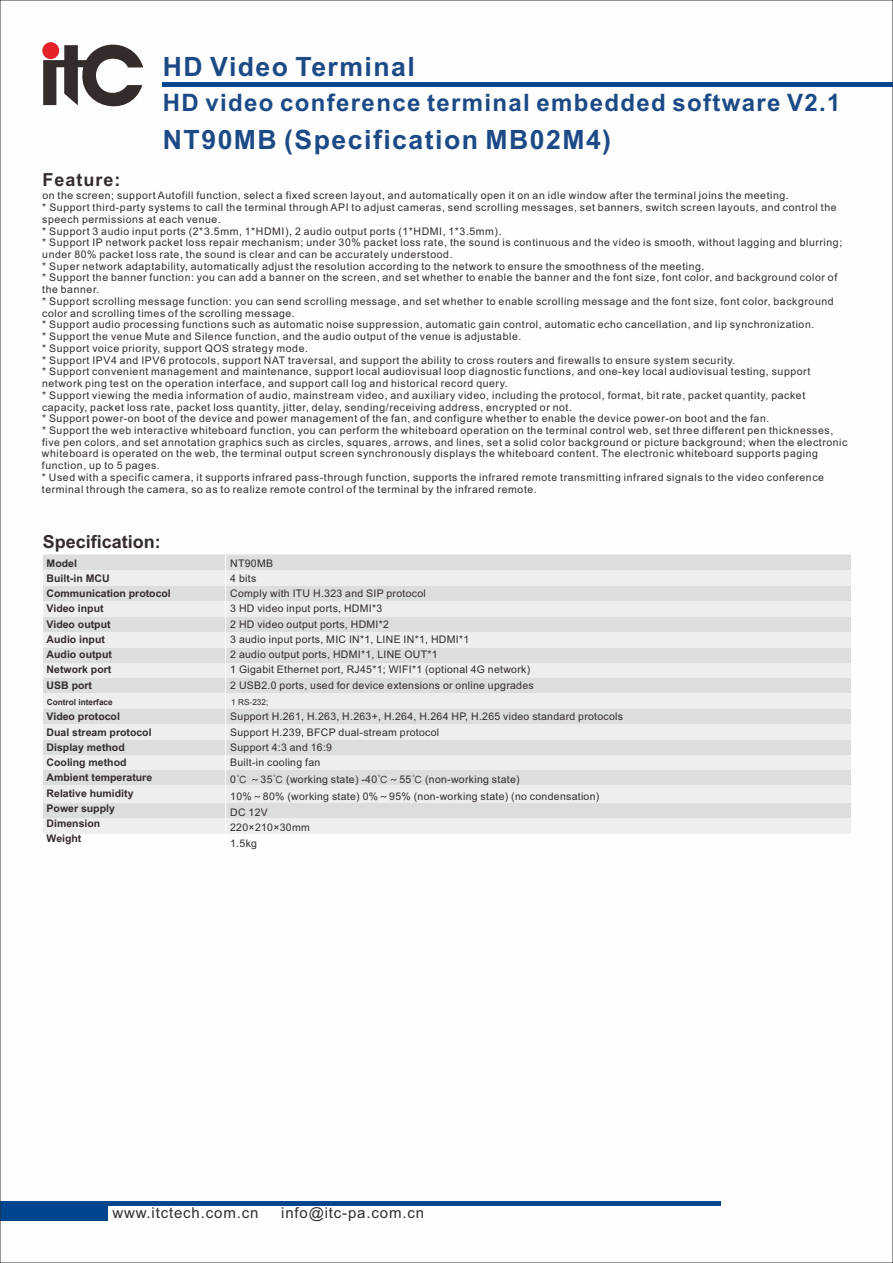
<style>
.page{position:relative;width:893px;height:1263px;background:#fff}
.page>*{position:absolute;margin:0;border:0;box-sizing:border-box;transform-origin:0 0}
.t1{font:700 26.55px "Arial";letter-spacing:.055em;color:#1b4a86}
.t2{font:700 24px "Arial";letter-spacing:.055em;color:#1b4a86}
.t3{font:700 18px "Arial";color:#332c2b}
.t4{font:700 18px "Arial";letter-spacing:.055em;color:#332c2b}
.t5{font:15px "Arial";letter-spacing:.055em;color:#332c2b}
.t6{font:10.5px/11.7px "Arial";letter-spacing:.055em;color:#332c2b}
.t7{font:10.5px/15.3px "Arial";letter-spacing:.03em;color:#332c2b}
.t8{font:700 10.5px/15.3px "Arial";color:#332c2b}
.t9{font:700 8.25px "Arial";color:#322b2a}
.t10{font:8.25px "Arial";color:#322b2a}
.s1{font-family:"Sim Hei"}
.s2{font-family:"Microsoft Ya Hei UI"}
</style>
<div class="page">
<hr style="left:0;top:1202px;width:720px;height:4px;background:#00468e">
<div style="left:0;top:1202px;width:108px;height:18px;background:#00468e"></div>
<hr style="left:163px;top:82px;width:730px;height:4px;background:#00468e">
<svg style="left:43px;top:42px;width:100px;height:65px"></svg>
<div style="left:43px;top:555px;width:807px;height:279px;background:#eeeeef"></div>
<div style="left:43px;top:555px;width:807px;height:15px;background:#dcdddd"></div>
<div style="left:43px;top:586px;width:807px;height:15px;background:#dcdddd"></div>
<div style="left:43px;top:617px;width:807px;height:15px;background:#dcdddd"></div>
<div style="left:43px;top:648px;width:807px;height:15px;background:#dcdddd"></div>
<div style="left:43px;top:678px;width:807px;height:15px;background:#dcdddd"></div>
<div style="left:43px;top:709px;width:807px;height:14px;background:#dcdddd"></div>
<div style="left:43px;top:740px;width:807px;height:15px;background:#dcdddd"></div>
<div style="left:43px;top:770px;width:807px;height:15px;background:#dcdddd"></div>
<div style="left:43px;top:803px;width:807px;height:15px;background:#dcdddd"></div>
<hr style="left:225px;top:555px;width:1px;height:279px;background:#fefefe">
<h1 class="t1" style="left:163px;top:56px;width:253px">HD Video Terminal</h1>
<h2 class="t2" style="left:163px;top:94px;width:679px">HD video conference terminal embedded software V2.1</h2>
<h1 class="t1" style="left:163px;top:130px;width:450px">NT90MB (Specification MB02M4)</h1>
<h3 class="t4" style="left:42px;top:173px;width:80px">Feature:</h3>
<p class="t6" style="left:42px;top:191px;width:807px">on the screen; support Autofill function, select a fixed screen layout, and automatically open it on an idle window after the terminal joins the meeting.<br>* Support third-party systems to call the terminal through API to adjust cameras, send scrolling messages, set banners, switch screen layouts, and control the speech permissions at each venue.<br>* Support 3 audio input ports (2*3.5mm, 1*HDMI), 2 audio output ports (1*HDMI, 1*3.5mm).<br>* Support IP network packet loss repair mechanism; under 30% packet loss rate, the sound is continuous and the video is smooth, without lagging and blurring; under 80% packet loss rate, the sound is clear and can be accurately understood.<br>* Super network adaptability, automatically adjust the resolution according to the network to ensure the smoothness of the meeting.<br>* Support the banner function: you can add a banner on the screen, and set whether to enable the banner and the font size, font color, and background color of the banner.<br>* Support scrolling message function: you can send scrolling message, and set whether to enable scrolling message and the font size, font color, background color and scrolling times of the scrolling message.<br>* Support audio processing functions such as automatic noise suppression, automatic gain control, automatic echo cancellation, and lip synchronization.<br>* Support the venue Mute and Silence function, and the audio output of the venue is adjustable.<br>* Support voice priority, support QOS strategy mode.<br>* Support IPV4 and IPV6 protocols, support NAT traversal, and support the ability to cross routers and firewalls to ensure system security.<br>* Support convenient management and maintenance, support local audiovisual loop diagnostic functions, and one-key local audiovisual testing, support network ping test on the operation interface, and support call log and historical record query.<br>* Support viewing the media information of audio, mainstream video, and auxiliary video, including the protocol, format, bit rate, packet quantity, packet capacity, packet loss rate, packet loss quantity, jitter, delay, sending/receiving address, encrypted or not.<br>* Support power-on boot of the device and power management of the fan, and configure whether to enable the device power-on boot and the fan.<br>* Support the web interactive whiteboard function, you can perform the whiteboard operation on the terminal control web, set three different pen thicknesses, five pen colors, and set annotation graphics such as circles, squares, arrows, and lines, set a solid color background or picture background; when the electronic whiteboard is operated on the web, the terminal output screen synchronously displays the whiteboard content. The electronic whiteboard supports paging function, up to 5 pages.<br>* Used with a specific camera, it supports infrared pass-through function, supports the infrared remote transmitting infrared signals to the video conference terminal through the camera, so as to realize remote control of the terminal by the infrared remote.</p>
<h3 class="t3" style="left:43px;top:535px;width:120px">Specification:</h3>
<p class="t8" style="left:47px;top:556px;width:126px">Model<br>Built-in MCU<br>Communication protocol<br>Video input<br>Video output<br>Audio input<br>Audio output<br>Network port<br>USB port</p>
<p class="t8" style="left:47px;top:710px;width:107px">Video protocol<br>Dual stream protocol<br>Display method<br>Cooling method<br>Ambient temperature<br>Relative humidity<br>Power supply<br>Dimension<br>Weight</p>
<p class="t7" style="left:230px;top:556px;width:305px">NT90MB<br>4 bits<br>Comply with ITU H.323 and SIP protocol<br>3 HD video input ports, HDMI*3<br>2 HD video output ports, HDMI*2<br>3 audio input ports, MIC IN*1, LINE IN*1, HDMI*1<br>2 audio output ports, HDMI*1, LINE OUT*1<br>1 Gigabit Ethernet port, RJ45*1; WIFI*1 (optional 4G network)<br>2 USB2.0 ports, used for device extensions or online upgrades</p>
<p class="t7" style="left:230px;top:710px;width:394px">Support H.261, H.263, H.263+, H.264, H.264 HP, H.265 video standard protocols Support H.239, BFCP dual-stream protocol<br>Support 4:3 and 16:9<br>Built-in cooling fan</p>
<p class="t7" style="left:230px;top:771px;width:371px;line-height:17.4px">0<span class="s1">℃</span> <span class="s2">～</span>35<span class="s1">℃</span> (working state) -40<span class="s1">℃</span><span class="s2">～</span>55<span class="s1">℃</span> (non-working state)<br>10%<span class="s2">～</span>80% (working state) 0%<span class="s2">～</span>95% (non-working state) (no condensation)</p>
<p class="t7" style="left:230px;top:806px;width:81px">DC 12V<br>220×210×30mm<br>1.5kg</p>
<p class="t9" style="left:47px;top:696px;width:68px">Control interface</p>
<p class="t10" style="left:231px;top:696px;width:39px">1 RS-232;</p>
<h3 class="t5" style="left:112px;top:1207px;width:147px">www.itctech.com.cn</h3>
<h3 class="t5" style="left:281px;top:1207px;width:144px">info@itc-pa.com.cn</h3>
</div>
